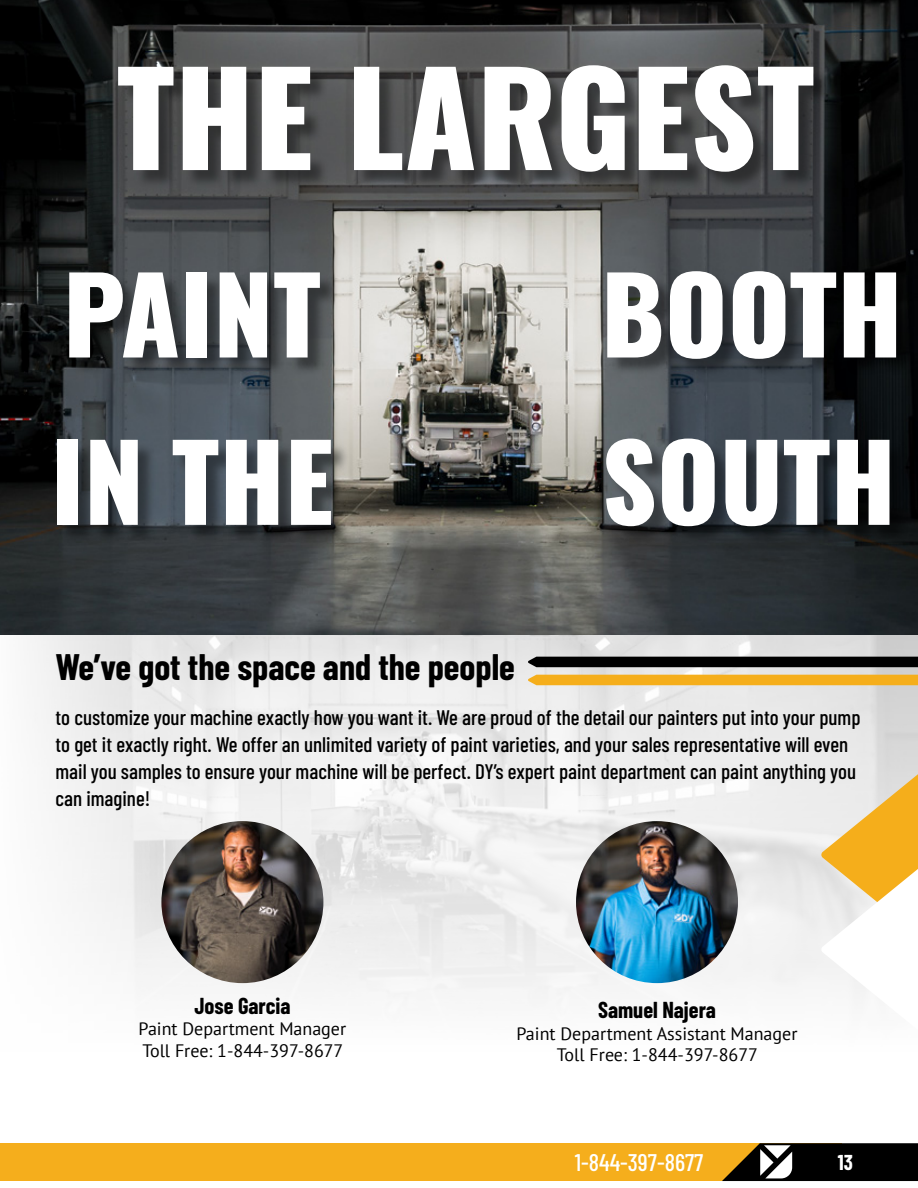
<style>
.page{position:relative;width:918px;height:1188px;background:#fff}
.page>*{position:absolute;margin:0;border:0;box-sizing:border-box;transform-origin:0 0}
.t1{font:800 127.5px "Oswald";color:#fff}
.t2{font:800 105px/167.4px "Oswald";color:#fff}
.t3{font:700 36px "Barlow Condensed";color:#000}
.t4{font:500 24px "Barlow Condensed";color:#fff}
.t5{font:700 22.5px "Barlow Condensed";color:#000}
.t6{font:500 21px/27px "Barlow Condensed";color:#000}
.t7{font:700 21px "Barlow Condensed";color:#fff}
.t8{font:18px/21.6px "PT Sans";color:#000}
</style>
<div class="page">
<svg style="left:382px;top:634px;width:536px;height:365px;fill:#ededed"></svg>
<svg style="left:0;top:634px;width:382px;height:357px;fill:#f0f0f0"></svg>
<img style="left:0;top:0;width:918px;height:634px">
<div style="left:120px;top:68px;width:712px;height:122px;background:#000;opacity:.4"></div>
<div style="left:71px;top:275px;width:268px;height:101px;background:#000;opacity:.4"></div>
<div style="left:59px;top:443px;width:290px;height:101px;background:#000;opacity:.4"></div>
<div style="left:608px;top:441px;width:300px;height:104px;background:#000;opacity:.4"></div>
<div style="left:609px;top:274px;width:305px;height:104px;background:#000;opacity:.4"></div>
<img style="left:161px;top:821px;width:162px;height:162px;border-radius:81px">
<img style="left:576px;top:821px;width:162px;height:162px;border-radius:81px">
<div style="left:528px;top:657px;width:390px;height:10px;background:#000"></div>
<div style="left:528px;top:675px;width:390px;height:10px;background:#f5ae1b"></div>
<svg style="left:821px;top:767px;width:97px;height:232px"></svg>
<div style="left:0;top:1143px;width:841px;height:38px;background:#f5ae1c"></div>
<svg style="left:722px;top:1143px;width:196px;height:38px;background:#30291b"></svg>
<h1 class="t1" style="left:117px;top:51px;width:699px">THE LARGEST</h1>
<h2 class="t2" style="left:51px;top:238px;width:284px">PAINT<br>IN THE</h2>
<h2 class="t2" style="left:601px;top:238px;width:303px">BOOTH</h2>
<h2 class="t2" style="left:602px;top:405px;width:296px">SOUTH</h2>
<h3 class="t3" style="left:56px;top:642px;width:461px">We’ve got the space and the people</h3>
<p class="t6" style="left:56px;top:703px;width:807px">to customize your machine exactly how you want it. We are proud of the detail our painters put into your pump to get it exactly right. We offer an unlimited variety of paint varieties, and your sales representative will even mail you samples to ensure your machine will be perfect. DY’s expert paint department can paint anything you can imagine!</p>
<p class="t5" style="left:194px;top:989px;width:98px">Jose Garcia</p>
<p class="t8" style="left:139px;top:1018px;width:209px">Paint Department Manager<br>Toll Free: 1-844-397-8677</p>
<p class="t5" style="left:598px;top:994px;width:119px">Samuel Najera</p>
<p class="t8" style="left:517px;top:1022px;width:282px;text-align:center">Paint Department Assistant Manager<br>Toll Free: 1-844-397-8677</p>
<p class="t4" style="left:575px;top:1146px;width:130px">1-844-397-8677</p>
<p class="t7" style="left:838px;top:1147px;width:17px">13</p>
</div>
